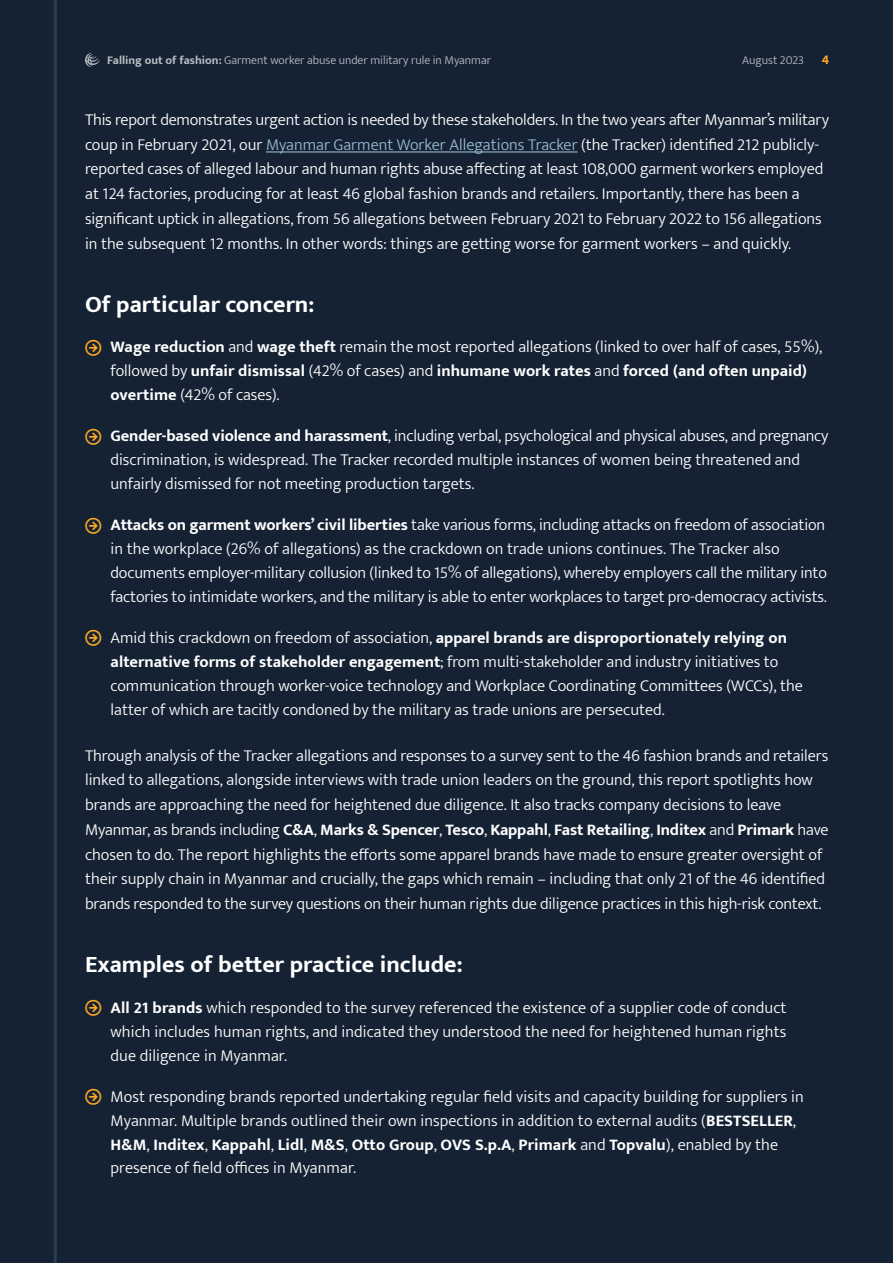
<style>
.page{position:relative;width:893px;height:1263px;background:#152234}
.page>*{position:absolute;margin:0;border:0;box-sizing:border-box;transform-origin:0 0}
.Small_title{font:700 24px "Mukta";color:#fff}
.Body___White{font:300 16.5px/24.8px "Mukta";color:#fff}
.t1{font:700 13.5px "Mukta";color:#ffaa23}
.t2{font:300 12px "Mukta";color:#b9bdc2}
.s1{font-weight:700}
.s2{color:#96b7d0}
</style>
<div class="page">
<svg style="left:85px;top:53px;width:15px;height:14px"></svg>
<hr style="left:54px;top:0;width:3px;height:1263px;background:#fff">
<hr style="left:266px;top:151px;width:312px;height:2px;background:#96b7d0">
<p class="t2" style="left:107px;top:53px;width:385px"><span class="s1">Falling out of fashion:</span> Garment worker abuse under military rule in Myanmar</p>
<p class="t2" style="left:742px;top:53px;width:63px">August 2023</p>
<p class="t1" style="left:822px;top:51px;width:9px">4</p>
<p class="Body___White" style="left:85px;top:107px;width:745px">This report demonstrates urgent action is needed by these stakeholders. In the two years after Myanmar’s military coup in February 2021, our <span class="s2">Myanmar Garment Worker Allegations Tracker</span> (the Tracker) identified 212 publicly&shy;reported cases of alleged labour and human rights abuse affecting at least 108,000 garment workers employed at 124 factories, producing for at least 46 global fashion brands and retailers. Importantly, there has been a significant uptick in allegations, from 56 allegations between February 2021 to February 2022 to 156 allegations in the subsequent 12 months. In other words: things are getting worse for garment workers – and quickly.</p>
<p class="Small_title" style="left:85px;top:289px;width:231px">Of particular concern:</p>
<p class="Body___White" style="left:111px;top:335px;width:713px;line-height:23.9px"><span class="s1">Wage reduction</span> and <span class="s1">wage theft</span> remain the most reported allegations (linked to over half of cases, 55%), followed by <span class="s1">unfair dismissal</span> (42% of cases) and <span class="s1">inhumane work rates</span> and <span class="s1">forced (and often unpaid) overtime</span> (42% of cases).</p>
<p class="Body___White" style="left:111px;top:424px;width:719px;line-height:23.9px"><span class="s1">Gender-based violence and harassment</span>, including verbal, psychological and physical abuses, and pregnancy discrimination, is widespread. The Tracker recorded multiple instances of women being threatened and unfairly dismissed for not meeting production targets.</p>
<p class="Body___White" style="left:111px;top:512px;width:718px;line-height:24px"><span class="s1">Attacks on garment workers’ civil liberties</span> take various forms, including attacks on freedom of association in the workplace (26% of allegations) as the crackdown on trade unions continues. The Tracker also documents employer-military collusion (linked to 15% of allegations), whereby employers call the military into factories to intimidate workers, and the military is able to enter workplaces to target pro-democracy activists.</p>
<p class="Body___White" style="left:111px;top:625px;width:694px;line-height:24px">Amid this crackdown on freedom of association, <span class="s1">apparel brands are disproportionately relying on alternative forms of stakeholder engagement</span>; from multi-stakeholder and industry initiatives to communication through worker-voice technology and Workplace Coordinating Committees (WCCs), the latter of which are tacitly condoned by the military as trade unions are persecuted.</p>
<p class="Body___White" style="left:85px;top:742px;width:745px">Through analysis of the Tracker allegations and responses to a survey sent to the 46 fashion brands and retailers linked to allegations, alongside interviews with trade union leaders on the ground, this report spotlights how brands are approaching the need for heightened due diligence. It also tracks company decisions to leave Myanmar, as brands including <span class="s1">C&amp;A</span>, <span class="s1">Marks &amp; Spencer</span>, <span class="s1">Tesco</span>, <span class="s1">Kappahl</span>, <span class="s1">Fast Retailing</span>, <span class="s1">Inditex</span> and <span class="s1">Primark</span> have chosen to do. The report highlights the efforts some apparel brands have made to ensure greater oversight of their supply chain in Myanmar and crucially, the gaps which remain – including that only 21 of the 46 identified brands responded to the survey questions on their human rights due diligence practices in this high-risk context.</p>
<p class="Small_title" style="left:85px;top:949px;width:379px">Examples of better practice include:</p>
<p class="Body___White" style="left:111px;top:995px;width:677px;line-height:24px;text-align:justify"><span class="s1">All 21 brands</span> which responded to the survey referenced the existence of a supplier code of conduct which includes human rights, and indicated they understood the need for heightened human rights due diligence in Myanmar.</p>
<p class="Body___White" style="left:111px;top:1084px;width:695px;line-height:23.9px">Most responding brands reported undertaking regular field visits and capacity building for suppliers in Myanmar. Multiple brands outlined their own inspections in addition to external audits (<span class="s1">BESTSELLER</span>, <span class="s1">H&amp;M</span>, <span class="s1">Inditex</span>, <span class="s1">Kappahl</span>, <span class="s1">Lidl</span>, <span class="s1">M&amp;S</span>, <span class="s1">Otto Group</span>, <span class="s1">OVS S.p.A</span>, <span class="s1">Primark</span> and <span class="s1">Topvalu</span>), enabled by the presence of field offices in Myanmar.</p>
</div>
